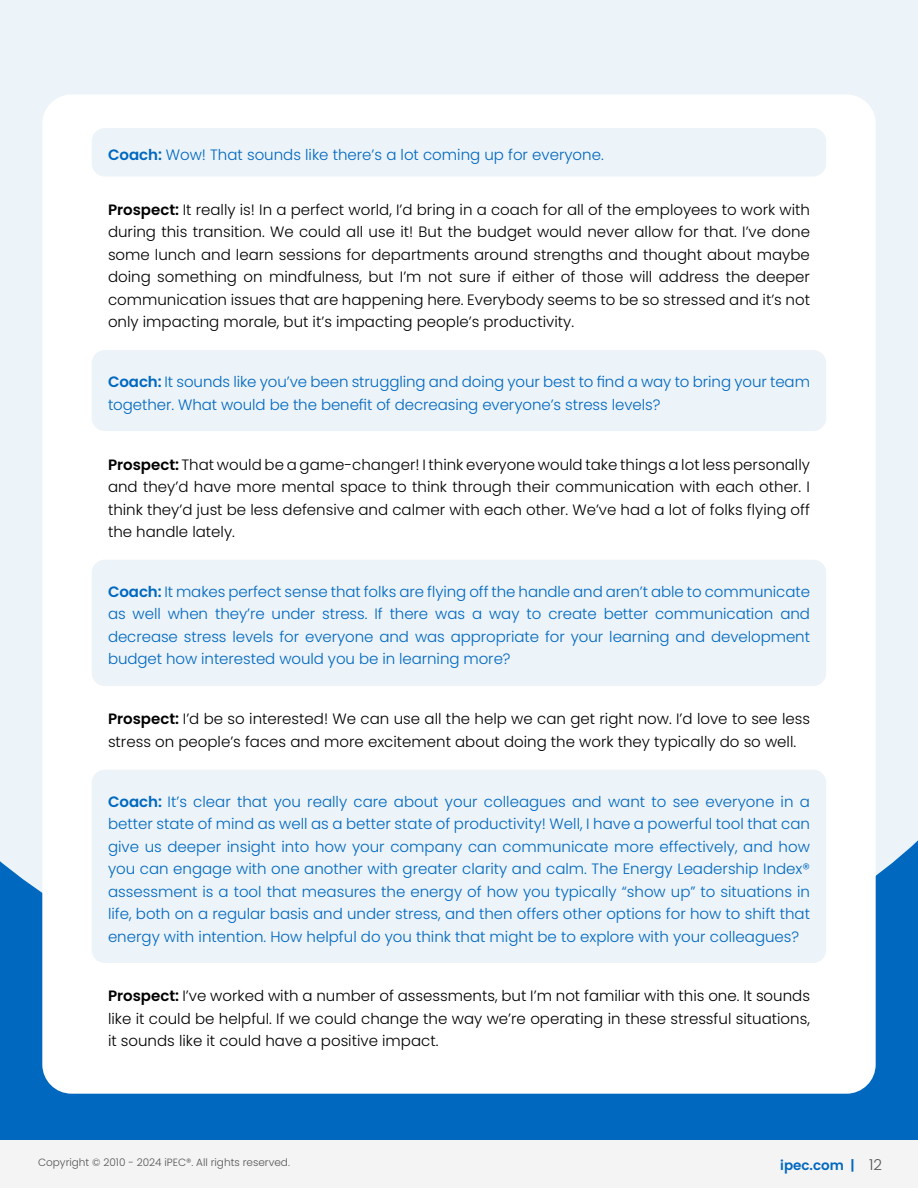
<style>
.page{position:relative;width:918px;height:1188px;background:#fff}
.page>*{position:absolute;margin:0;border:0;box-sizing:border-box;transform-origin:0 0}
.t1{font:300 15px/22.5px "Poppins";color:#000;text-align:justify}
.t2{font:300 15px/22.5px "Poppins";letter-spacing:-.005em;color:#0068bf;text-align:justify}
.t3{font:600 13.5px "Poppins";color:#0068bf}
.t4{font:300 10.5px "Poppins";color:#545454}
.s1{font-weight:600}
.s2{font-weight:300;font-size:15px;color:#545454}
</style>
<div class="page">
<div style="left:0;top:1140px;width:918px;height:48px;background:#f4f4f4"></div>
<div style="left:0;top:0;width:918px;height:1140px;background:#0068bf"></div>
<div style="left:0;top:0;width:918px;height:893px;background:#ecf3f9"></div>
<div style="left:42px;top:94px;width:834px;height:1000px;background:#fff;border-radius:29px"></div>
<div style="left:92px;top:350px;width:734px;height:81px;background:#ecf3f9;border-radius:13px"></div>
<div style="left:92px;top:560px;width:734px;height:126px;background:#ecf3f9;border-radius:13px"></div>
<div style="left:92px;top:770px;width:734px;height:193px;background:#ecf3f9;border-radius:13px"></div>
<div style="left:92px;top:128px;width:734px;height:48px;background:#ecf3f9;border-radius:13px"></div>
<p class="t2" style="left:108px;top:144px;width:497px"><span class="s1">Coach:</span> Wow! That sounds like there’s a lot coming up for everyone.</p>
<p class="t1" style="left:108px;top:198px;width:704px"><span class="s1">Prospect:</span> It really is! In a perfect world, I’d bring in a coach for all of the employees to work with during this transition. We could all use it! But the budget would never allow for that. I’ve done some lunch and learn sessions for departments around strengths and thought about maybe doing something on mindfulness, but I’m not sure if either of those will address the deeper communication issues that are happening here. Everybody seems to be so stressed and it’s not only impacting morale, but it’s impacting people’s productivity.</p>
<p class="t2" style="left:108px;top:371px;width:704px"><span class="s1">Coach:</span> It sounds like you’ve been struggling and doing your best to find a way to bring your team together. What would be the benefit of decreasing everyone’s stress levels?</p>
<p class="t1" style="left:108px;top:453px;width:704px"><span class="s1">Prospect:</span> That would be a game-changer! I think everyone would take things a lot less personally and they’d have more mental space to think through their communication with each other. I think they’d just be less defensive and calmer with each other. We’ve had a lot of folks flying off the handle lately.</p>
<p class="t2" style="left:108px;top:581px;width:704px"><span class="s1">Coach:</span> It makes perfect sense that folks are flying off the handle and aren’t able to communicate as well when they’re under stress. If there was a way to create better communication and decrease stress levels for everyone and was appropriate for your learning and development budget how interested would you be in learning more?</p>
<p class="t1" style="left:108px;top:708px;width:704px"><span class="s1">Prospect:</span> I’d be so interested! We can use all the help we can get right now. I’d love to see less stress on people’s faces and more excitement about doing the work they typically do so well.</p>
<p class="t2" style="left:108px;top:790px;width:704px"><span class="s1">Coach:</span> It’s clear that you really care about your colleagues and want to see everyone in a better state of mind as well as a better state of productivity! Well, I have a powerful tool that can give us deeper insight into how your company can communicate more effectively, and how you can engage with one another with greater clarity and calm. The Energy Leadership Index® assessment is a tool that measures the energy of how you typically “show up” to situations in life, both on a regular basis and under stress, and then offers other options for how to shift that energy with intention. How helpful do you think that might be to explore with your colleagues?</p>
<p class="t1" style="left:108px;top:985px;width:704px"><span class="s1">Prospect:</span> I’ve worked with a number of assessments, but I’m not familiar with this one. It sounds like it could be helpful. If we could change the way we’re operating in these stressful situations, it sounds like it could have a positive impact.</p>
<p class="t4" style="left:38px;top:1157px;width:253px">Copyright © 2010 - 2024 iPEC®. All rights reserved.</p>
<p class="t3" style="left:780px;top:1157px;width:103px">ipec.com | <span class="s2">12</span></p>
</div>
